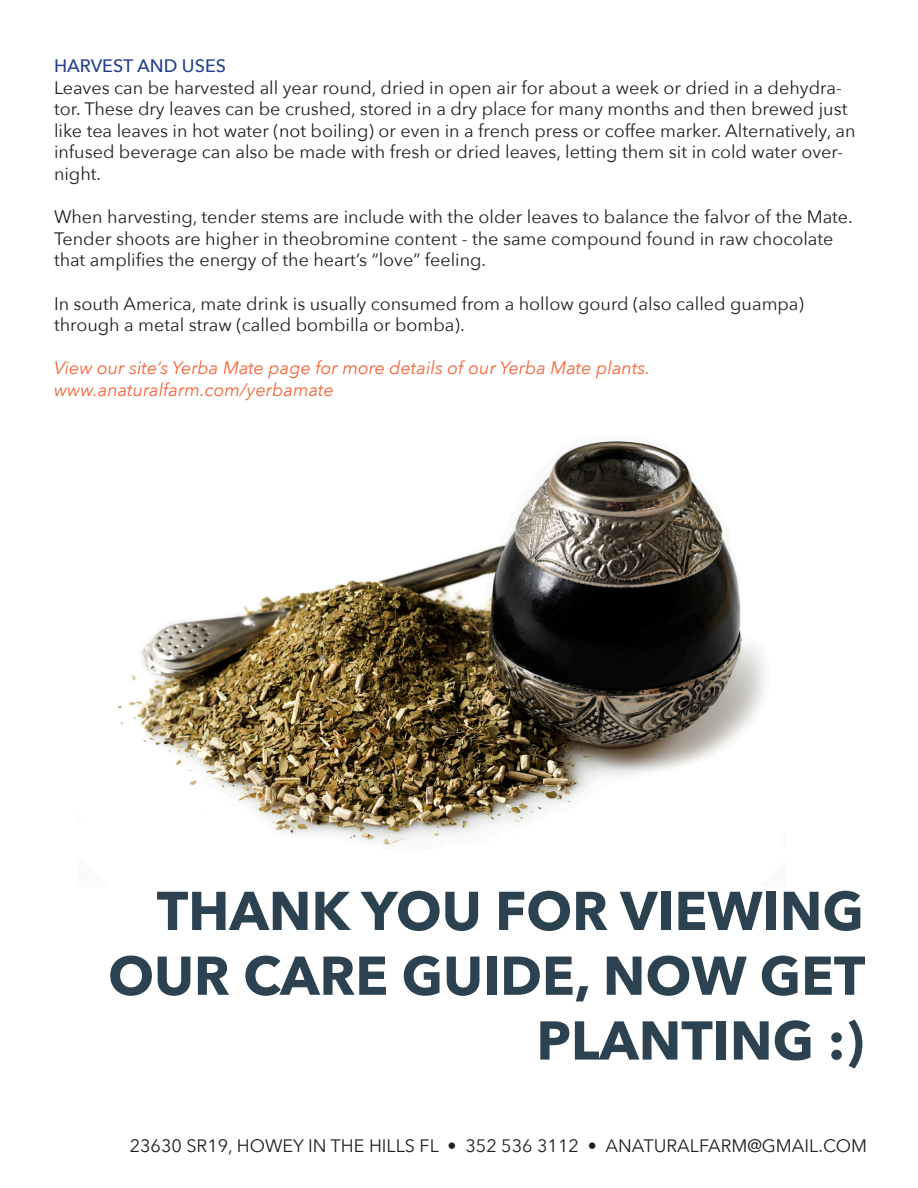
<style>
.page{position:relative;width:918px;height:1188px;background:#fff}
.page>*{position:absolute;margin:0;border:0;box-sizing:border-box;transform-origin:0 0}
.t1{font:700 54px/64.8px "Avenir Next";color:#2d4251;text-align:right}
.t2{font:18px/21.6px "Avenir Next";color:#231f20}
.t3{font:italic 18px "Avenir Next";color:#f3663b}
.t4{font:500 18px "Avenir Next";color:#253f8e}
</style>
<div class="page">
<img style="left:117px;top:441px;width:647px;height:404px">
<p class="t4" style="left:54px;top:50px;width:174px">HARVEST AND USES</p>
<p class="t2" style="left:54px;top:76px;width:803px">Leaves can be harvested all year round, dried in open air for about a week or dried in a dehydra&shy;tor. These dry leaves can be crushed, stored in a dry place for many months and then brewed just like tea leaves in hot water (not boiling) or even in a french press or coffee marker. Alternatively, an infused beverage can also be made with fresh or dried leaves, letting them sit in cold water over&shy;night.</p>
<p class="t2" style="left:54px;top:205px;width:800px">When harvesting, tender stems are include with the older leaves to balance the falvor of the Mate.<br>Tender shoots are higher in theobromine content - the same compound found in raw chocolate that amplifies the energy of the heart’s “love” feeling.</p>
<p class="t2" style="left:54px;top:292px;width:752px">In south America, mate drink is usually consumed from a hollow gourd (also called guampa) through a metal straw (called bombilla or bomba).</p>
<p class="t3" style="left:54px;top:353px;width:598px">View our site’s Yerba Mate page for more details of our Yerba Mate plants.</p>
<p class="t3" style="left:54px;top:375px;width:281px">www.anaturalfarm.com/yerbamate</p>
<p class="t1" style="left:108px;top:878px;width:759px">THANK YOU FOR VIEWING<br>OUR CARE GUIDE, NOW GET<br>PLANTING :)</p>
<p class="t2" style="left:130px;top:1134px;width:739px">23630 SR19, HOWEY IN THE HILLS FL • 352 536 3112 • ANATURALFARM@GMAIL.COM</p>
</div>
